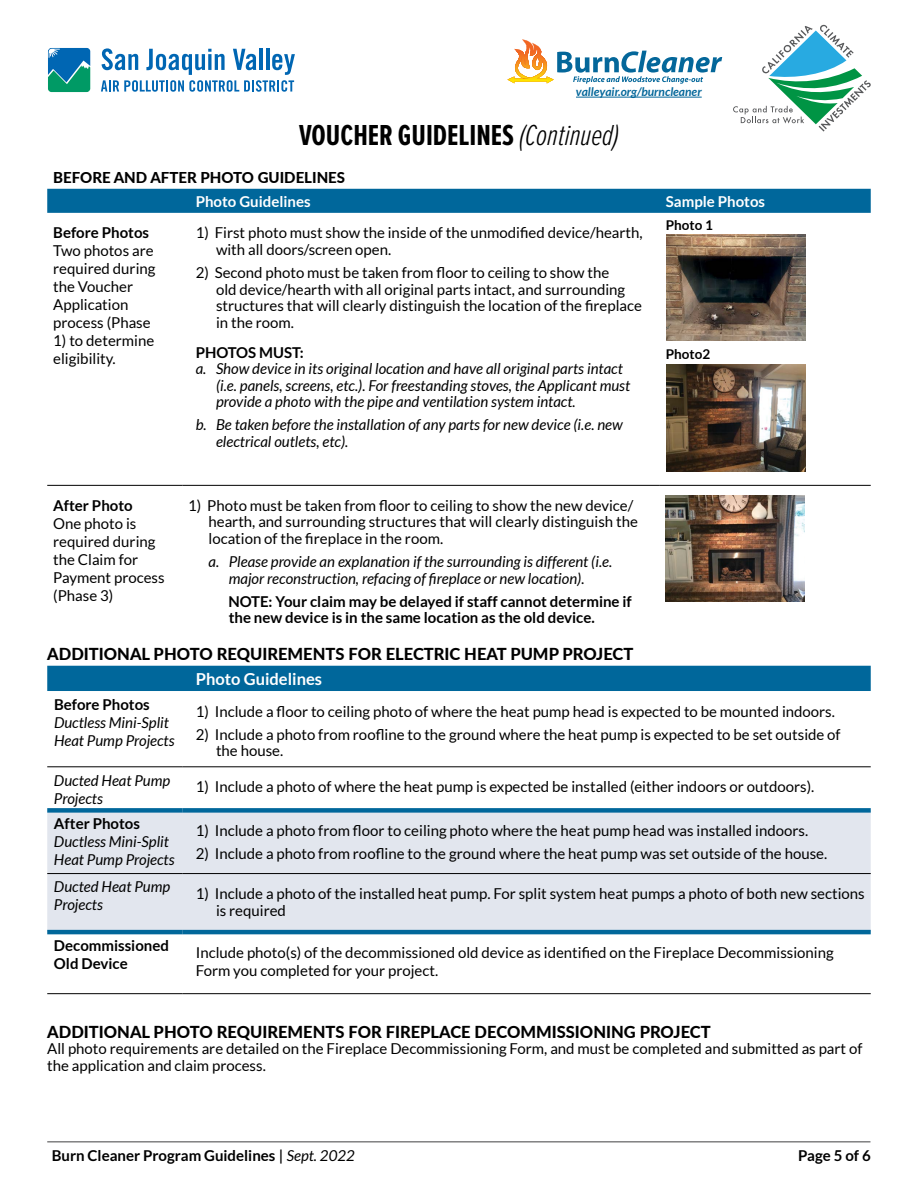
<style>
.page{position:relative;width:918px;height:1188px;background:#fff}
.page>*{position:absolute;margin:0;border:0;box-sizing:border-box;transform-origin:0 0}
.t1{font:700 30px "Proxima Nova Ex Cn";color:#000}
.t2{font:800 16.5px "Lato";color:#000}
.t3{font:700 16.5px "Lato";color:#fff}
.t4{font:15px/18px "Lato";color:#000}
.t5{font:italic 15px/16.5px "Lato";color:#000}
.t6{font:700 15px/16.5px "Lato";color:#000}
.t7{font:800 15px "Lato";color:#000}
.t8{font:700 15px "Lato";color:#fff}
.t9{font:700 13.5px "Lato";color:#000}
.t10{font:italic 700 12px "Lato";color:#04679a}
.s1{font-weight:300;font-style:italic}
.s2{font-weight:600}
.s3{font-weight:400;font-style:italic}
</style>
<div class="page">
<svg style="left:101px;top:48px;width:194px;height:44px"></svg>
<svg style="left:47px;top:47px;width:44px;height:46px"></svg>
<svg style="left:48px;top:48px;width:42px;height:44px;background:#158799"></svg>
<hr style="left:576px;top:97px;width:126px;height:1px;background:#04679a">
<svg style="left:507px;top:39px;width:215px;height:45px"></svg>
<hr style="left:47px;top:1141px;width:823px;height:1px;background:#414042">
<svg style="left:733px;top:24px;width:138px;height:108px"></svg>
<div style="left:47px;top:189px;width:824px;height:24px;background:#00679b"></div>
<hr style="left:47px;top:485px;width:135px;height:1px;background:#000">
<hr style="left:182px;top:485px;width:478px;height:1px;background:#000">
<hr style="left:660px;top:485px;width:211px;height:1px;background:#000">
<div style="left:47px;top:666px;width:824px;height:25px;background:#00679b"></div>
<div style="left:47px;top:813px;width:824px;height:117px;background:#e2e6ee"></div>
<hr style="left:47px;top:873px;width:135px;height:1px;background:#000">
<hr style="left:182px;top:873px;width:689px;height:1px;background:#000">
<hr style="left:47px;top:766px;width:135px;height:1px;background:#000">
<hr style="left:182px;top:766px;width:689px;height:1px;background:#000">
<hr style="left:47px;top:993px;width:135px;height:1px;background:#000">
<hr style="left:182px;top:993px;width:689px;height:1px;background:#000">
<div style="left:47px;top:808px;width:135px;height:5px;background:#00679b"></div>
<div style="left:182px;top:808px;width:689px;height:5px;background:#00679b"></div>
<hr style="left:47px;top:930px;width:135px;height:4px;background:#01679a">
<hr style="left:182px;top:930px;width:689px;height:4px;background:#01679a">
<img style="left:666px;top:365px;width:139px;height:106px">
<img style="left:666px;top:234px;width:139px;height:107px">
<img style="left:665px;top:495px;width:139px;height:107px">
<p class="t10" style="left:576px;top:85px;width:127px">valleyair.org/burncleaner</p>
<h1 class="t1" style="left:299px;top:113px;width:321px">VOUCHER GUIDELINES <span class="s1">(Continued)</span></h1>
<p class="t7" style="left:53px;top:166px;width:293px">BEFORE AND AFTER PHOTO GUIDELINES</p>
<p class="t8" style="left:196px;top:193px;width:116px">Photo Guidelines</p>
<p class="t8" style="left:666px;top:193px;width:101px">Sample Photos</p>
<p class="t6" style="left:53px;top:224px;width:97px">Before Photos</p>
<p class="t4" style="left:53px;top:242px;width:104px">Two photos are required during the Voucher<br>Application process (Phase</p>
<p class="t4" style="left:53px;top:332px;width:103px">1) to determine eligibility.</p>
<p class="t9" style="left:666px;top:217px;width:49px">Photo 1</p>
<p class="t4" style="left:216px;top:225px;width:428px;line-height:16.5px;text-indent:-20px">1) First photo must show the inside of the unmodified device/hearth, with all doors/screen open.</p>
<p class="t4" style="left:216px;top:264px;width:428px;line-height:16.5px;text-indent:-20px">2) Second photo must be taken from floor to ceiling to show the<br>old device/hearth with all original parts intact, and surrounding structures that will clearly distinguish the location of the fireplace in the room.</p>
<p class="t6" style="left:196px;top:344px;width:110px">PHOTOS MUST:</p>
<p class="t5" style="left:216px;top:361px;width:416px;text-indent:-20px">a. Show device in its original location and have all original parts intact (i.e. panels, screens, etc.). For freestanding stoves, the Applicant must provide a photo with the pipe and ventilation system intact.</p>
<p class="t5" style="left:216px;top:417px;width:408px;text-indent:-20px">b. Be taken before the installation of any parts for new device (i.e. new electrical outlets, etc).</p>
<p class="t9" style="left:666px;top:347px;width:46px">Photo2</p>
<p class="t4" style="left:208px;top:497px;width:431px;line-height:16.5px;text-indent:-20px">1) Photo must be taken from floor to ceiling to show the new device/ hearth, and surrounding structures that will clearly distinguish the location of the fireplace in the room.</p>
<p class="t5" style="left:208px;top:554px;width:405px;text-align:center">a. Please provide an explanation if the surrounding is different (i.e. major reconstruction, refacing of fireplace or new location).</p>
<p class="t6" style="left:228px;top:593px;width:405px">NOTE: Your claim may be delayed if staff cannot determine if the new device is in the same location as the old device.</p>
<p class="t2" style="left:47px;top:641px;width:588px">ADDITIONAL PHOTO REQUIREMENTS FOR ELECTRIC HEAT PUMP PROJECT</p>
<p class="t3" style="left:196px;top:670px;width:128px">Photo Guidelines</p>
<p class="t6" style="left:54px;top:696px;width:97px">Before Photos</p>
<p class="t5" style="left:54px;top:714px;width:122px;line-height:18px">Ductless Mini-Split<br>Heat Pump Projects</p>
<p class="t6" style="left:53px;top:497px;width:81px">After Photo</p>
<p class="t4" style="left:53px;top:514px;width:113px">One photo is required during the Claim for<br>Payment process (Phase 3)</p>
<p class="t4" style="left:196px;top:702px;width:641px">1) Include a floor to ceiling photo of where the heat pump head is expected to be mounted indoors.</p>
<p class="t4" style="left:216px;top:726px;width:626px;line-height:16.5px;text-indent:-20px">2) Include a photo from roofline to the ground where the heat pump is expected to be set outside of the house.</p>
<p class="t5" style="left:54px;top:772px;width:118px;line-height:18px">Ducted Heat Pump<br>Projects</p>
<p class="t4" style="left:196px;top:778px;width:620px">1) Include a photo of where the heat pump is expected be installed (either indoors or outdoors).</p>
<p class="t6" style="left:54px;top:815px;width:88px">After Photos</p>
<p class="t5" style="left:54px;top:833px;width:122px;line-height:18px">Ductless Mini-Split<br>Heat Pump Projects</p>
<p class="t4" style="left:196px;top:821px;width:614px">1) Include a photo from floor to ceiling photo where the heat pump head was installed indoors.</p>
<p class="t4" style="left:196px;top:845px;width:633px">2) Include a photo from roofline to the ground where the heat pump was set outside of the house.</p>
<p class="t5" style="left:54px;top:878px;width:118px;line-height:18px">Ducted Heat Pump<br>Projects</p>
<p class="t4" style="left:216px;top:885px;width:650px;line-height:16.5px;text-indent:-20px">1) Include a photo of the installed heat pump. For split system heat pumps a photo of both new sections is required</p>
<p class="t6" style="left:54px;top:936px;width:116px;line-height:18px">Decommissioned<br>Old Device</p>
<p class="t4" style="left:196px;top:943px;width:639px">Include photo(s) of the decommissioned old device as identified on the Fireplace Decommissioning<br>Form you completed for your project.</p>
<p class="t2" style="left:47px;top:1019px;width:665px">ADDITIONAL PHOTO REQUIREMENTS FOR FIREPLACE DECOMMISSIONING PROJECT</p>
<p class="t4" style="left:47px;top:1040px;width:817px;line-height:16.5px">All photo requirements are detailed on the Fireplace Decommissioning Form, and must be completed and submitted as part of the application and claim process.</p>
<p class="t6" style="left:52px;top:1147px;width:305px">Burn Cleaner Program Guidelines <span class="s2">|</span> <span class="s3">Sept. 2022</span></p>
<p class="t6" style="left:798px;top:1147px;width:74px">Page 5 of 6</p>
</div>
